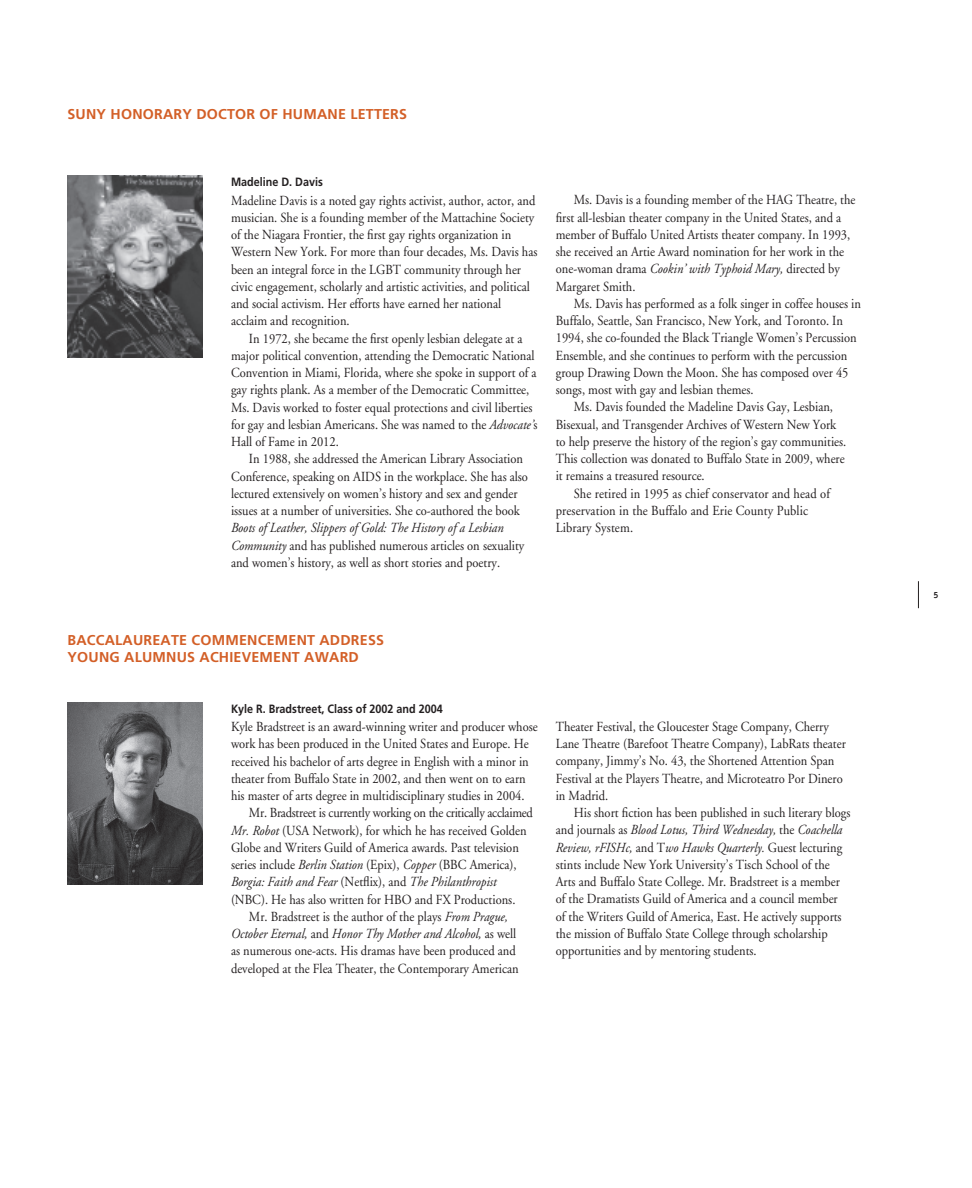
<style>
.page{position:relative;width:972px;height:1188px;background:#fff}
.page>*{position:absolute;margin:0;border:0;box-sizing:border-box;transform-origin:0 0}
.t1{font:700 14.25px/16.5px "Frutiger";letter-spacing:.015em;color:#d35f27}
.t2{font:13.8px/17.2px "Adobe Garamond";color:#231f20;scale:.9 1}
.t3{font:italic 13.8px "Adobe Garamond";color:#231f20;scale:.9 1}
.t4{font:13.8px "Adobe Garamond";letter-spacing:-.02em;color:#231f20;scale:.9 1}
.t5{font:700 12px "Frutiger";color:#231f20;scale:.9 1}
.t6{font:700 9px "Officina Sans";color:#231f20}
.s1{font-style:italic}
.s2{font-style:normal}
</style>
<div class="page">
<img style="left:68px;top:702px;width:134px;height:182px">
<img style="left:68px;top:176px;width:134px;height:182px">
<svg style="left:918px;top:581px;width:1px;height:27px"></svg>
<p class="t1" style="left:68px;top:106px;width:341px">SUNY HONORARY DOCTOR OF HUMANE LETTERS</p>
<p class="t5" style="left:231px;top:175px;width:104px">Madeline D. Davis</p>
<p class="t2" style="left:231px;top:192px;width:342px">Madeline Davis is a noted gay rights activist, author, actor, and musician. She is a founding member of the Mattachine Society of the Niagara Frontier, the first gay rights organization in Western New York. For more than four decades, Ms. Davis has been an integral force in the LGBT community through her civic engagement, scholarly and artistic activities, and political and social activism. Her efforts have earned her national acclaim and recognition.</p>
<p class="t2" style="left:231px;top:330px;width:342px;text-indent:18px">In 1972, she became the first openly lesbian delegate at a major political convention, attending the Democratic National Convention in Miami, Florida, where she spoke in support of a gay rights plank. As a member of the Democratic Committee, Ms. Davis worked to foster equal protections and civil liberties for gay and lesbian Americans. She was named to the <span class="s1">Advocate’</span>s Hall of Fame in 2012.</p>
<p class="t2" style="left:231px;top:451px;width:332px;text-indent:18px">In 1988, she addressed the American Library Association Conference, speaking on AIDS in the workplace. She has also lectured extensively on women’s history and sex and gender issues at a number of universities. She co-authored the book</p>
<p class="t2" style="left:231px;top:520px;width:328px"><span class="s1">Boots of Leather, Slippers of Gold: The History of a Lesbian<br>Community</span> and has published numerous articles on sexuality and women’s history, as well as short stories and poetry.</p>
<p class="t2" style="left:556px;top:192px;width:335px;text-indent:18px">Ms. Davis is a founding member of the HAG Theatre, the first all-lesbian theater company in the United States, and a member of Buffalo United Artists theater company. In 1993, she received an Artie Award nomination for her work in the one-woman drama <span class="s1">Cookin’ with Typhoid Mary,</span> directed by Margaret Smith.</p>
<p class="t2" style="left:574px;top:295px;width:321px">Ms. Davis has performed as a folk singer in coffee houses in</p>
<p class="t2" style="left:556px;top:312px;width:321px">Buffalo, Seattle, San Francisco, New York, and Toronto. In</p>
<p class="t2" style="left:556px;top:330px;width:336px">1994, she co-founded the Black Triangle Women’s Percussion</p>
<p class="t2" style="left:556px;top:347px;width:326px">Ensemble, and she continues to perform with the percussion</p>
<p class="t2" style="left:556px;top:364px;width:327px">group Drawing Down the Moon. She has composed over 45</p>
<p class="t2" style="left:556px;top:381px;width:221px">songs, most with gay and lesbian themes.</p>
<p class="t2" style="left:574px;top:399px;width:290px">Ms. Davis founded the Madeline Davis Gay, Lesbian,</p>
<p class="t2" style="left:556px;top:416px;width:313px">Bisexual, and Transgender Archives of Western New York</p>
<p class="t2" style="left:556px;top:433px;width:324px">to help preserve the history of the region’s gay communities.</p>
<p class="t2" style="left:556px;top:451px;width:323px">This collection was donated to Buffalo State in 2009, where</p>
<p class="t2" style="left:556px;top:468px;width:167px">it remains a treasured resource.</p>
<p class="t2" style="left:574px;top:485px;width:286px">She retired in 1995 as chief conservator and head of</p>
<p class="t2" style="left:556px;top:502px;width:282px">preservation in the Buffalo and Erie County Public</p>
<p class="t2" style="left:556px;top:520px;width:87px">Library System.</p>
<p class="t1" style="left:68px;top:632px;width:318px">BACCALAUREATE COMMENCEMENT ADDRESS<br>YOUNG ALUMNUS ACHIEVEMENT AWARD</p>
<p class="t5" style="left:231px;top:701px;width:237px">Kyle R. Bradstreet, Class of 2002 and 2004</p>
<p class="t2" style="left:231px;top:719px;width:342px">Kyle Bradstreet is an award-winning writer and producer whose</p>
<p class="t2" style="left:231px;top:736px;width:332px">work has been produced in the United States and Europe. He</p>
<p class="t2" style="left:231px;top:753px;width:332px">received his bachelor of arts degree in English with a minor in</p>
<p class="t2" style="left:231px;top:770px;width:329px">theater from Buffalo State in 2002, and then went on to earn</p>
<p class="t2" style="left:231px;top:788px;width:328px">his master of arts degree in multidisciplinary studies in 2004.</p>
<p class="t4" style="left:249px;top:806px;width:317px">Mr. Bradstreet is currently working on the critically acclaimed</p>
<p class="t2" style="left:231px;top:822px;width:330px"><span class="s1">Mr. Robot</span> (USA Network), for which he has received Golden</p>
<p class="t2" style="left:231px;top:839px;width:321px">Globe and Writers Guild of America awards. Past television</p>
<p class="t2" style="left:231px;top:857px;width:319px">series include <span class="s1">Berlin Station</span> (Epix), <span class="s1">Copper</span> (BBC America),</p>
<p class="t3" style="left:231px;top:875px;width:297px">Borgia: Faith and Fear <span class="s2">(Netflix), and</span> The Philanthropist</p>
<p class="t2" style="left:231px;top:891px;width:318px">(NBC). He has also written for HBO and FX Productions.</p>
<p class="t2" style="left:249px;top:908px;width:289px">Mr. Bradstreet is the author of the plays <span class="s1">From Prague,</span></p>
<p class="t3" style="left:231px;top:926px;width:319px">October Eternal, <span class="s2">and</span> Honor Thy Mother and Alcohol, <span class="s2">as well</span></p>
<p class="t2" style="left:231px;top:943px;width:318px">as numerous one-acts. His dramas have been produced and</p>
<p class="t2" style="left:231px;top:960px;width:321px">developed at the Flea Theater, the Contemporary American</p>
<p class="t2" style="left:556px;top:718px;width:324px">Theater Festival, the Gloucester Stage Company, Cherry Lane Theatre (Barefoot Theatre Company), LabRats theater company, Jimmy’s No. 43, the Shortened Attention Span Festival at the Players Theatre, and Microteatro Por Dinero in Madrid.</p>
<p class="t2" style="left:556px;top:805px;width:329px;text-indent:18px">His short fiction has been published in such literary blogs and journals as <span class="s1">Blood Lotus, Third Wednesday,</span> the <span class="s1">Coachella Review, rFISHc,</span> and T<span class="s1">wo Hawks Quarterly.</span> Guest lecturing stints include New York University’s Tisch School of the Arts and Buffalo State College. Mr. Bradstreet is a member of the Dramatists Guild of America and a council member of the Writers Guild of America, East. He actively supports the mission of Buffalo State College through scholarship opportunities and by mentoring students.</p>
<p class="t6" style="left:933px;top:590px;width:7px">5</p>
</div>
